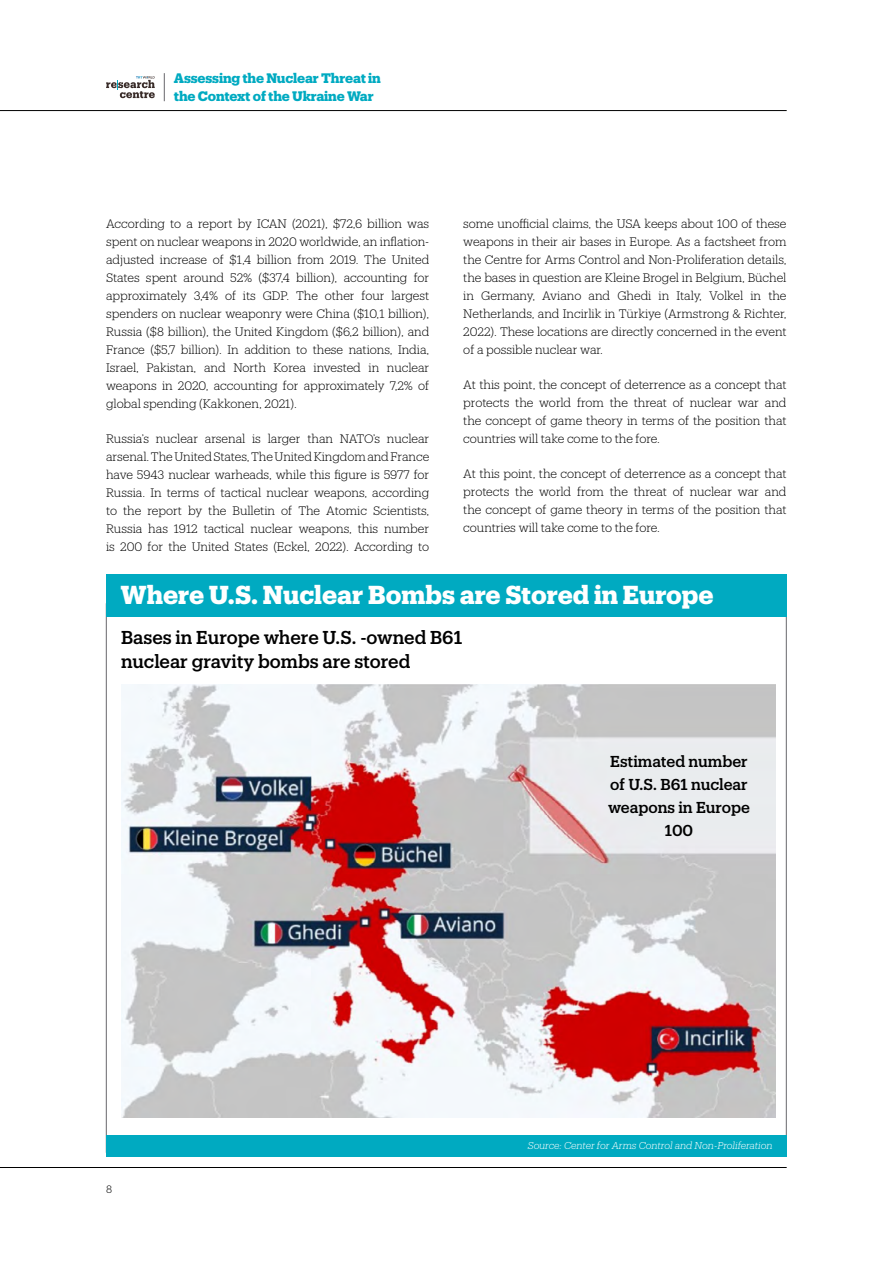
<style>
.page{position:relative;width:893px;height:1263px;background:#fff}
.page>*{position:absolute;margin:0;border:0;box-sizing:border-box;transform-origin:0 0}
.t1{font:700 25.5px "Produkt";color:#fff}
.t2{font:500 18.3px/23.4px "Produkt";letter-spacing:-.005em;color:#000}
.t3{font:500 15.45px/23.2px "Produkt";color:#000;text-align:center}
.t4{font:700 13.5px/18px "Produkt";letter-spacing:-.01em;color:#00aac1}
.t5{font:300 12px/18px "Produkt";letter-spacing:-.005em;color:#000;text-align:justify}
.t6{font:300 10.5px "Produkt";color:#000}
.t7{font:italic 300 9.75px "Produkt";letter-spacing:-.005em;color:#fff}
</style>
<div class="page">
<hr style="left:0;top:110px;width:787px;height:1px;background:#000">
<svg style="left:164px;top:73px;width:1px;height:28px"></svg>
<svg style="left:106px;top:76px;width:49px;height:22px"></svg>
<img style="left:121px;top:684px;width:654px;height:434px">
<hr style="left:0;top:1167px;width:787px;height:1px;background:#000">
<div style="left:106px;top:574px;width:680px;height:42px;background:#00aac1"></div>
<div style="left:106px;top:1135px;width:681px;height:22px;background:#00aac1"></div>
<p class="t4" style="left:174px;top:69px;width:208px">Assessing the Nuclear Threat in the Context of the Ukraine War</p>
<p class="t5" style="left:106px;top:214px;width:325px">According to a report by ICAN (2021), $72,6 billion was spent on nuclear weapons in 2020 worldwide, an inflation&shy;adjusted increase of $1,4 billion from 2019. The United States spent around 52% ($37,4 billion), accounting for approximately 3,4% of its GDP. The other four largest spenders on nuclear weaponry were China ($10,1 billion), Russia ($8 billion), the United Kingdom ($6,2 billion), and France ($5,7 billion). In addition to these nations, India, Israel, Pakistan, and North Korea invested in nuclear weapons in 2020, accounting for approximately 7,2% of global spending (Kakkonen, 2021).</p>
<p class="t5" style="left:106px;top:429px;width:325px">Russia’s nuclear arsenal is larger than NATO’s nuclear arsenal. The United States, The United Kingdom and France have 5943 nuclear warheads, while this figure is 5977 for Russia. In terms of tactical nuclear weapons, according to the report by the Bulletin of The Atomic Scientists, Russia has 1912 tactical nuclear weapons, this number is 200 for the United States (Eckel, 2022). According to</p>
<p class="t5" style="left:463px;top:214px;width:325px">some unofficial claims, the USA keeps about 100 of these weapons in their air bases in Europe. As a factsheet from the Centre for Arms Control and Non-Proliferation details, the bases in question are Kleine Brogel in Belgium, Büchel in Germany, Aviano and Ghedi in Italy, Volkel in the Netherlands, and Incirlik in Türkiye (Armstrong &amp; Richter, 2022). These locations are directly concerned in the event of a possible nuclear war.</p>
<p class="t5" style="left:463px;top:375px;width:325px">At this point, the concept of deterrence as a concept that protects the world from the threat of nuclear war and the concept of game theory in terms of the position that countries will take come to the fore.</p>
<p class="t5" style="left:463px;top:464px;width:325px">At this point, the concept of deterrence as a concept that protects the world from the threat of nuclear war and the concept of game theory in terms of the position that countries will take come to the fore.</p>
<h1 class="t1" style="left:121px;top:576px;width:595px">Where U.S. Nuclear Bombs are Stored in Europe</h1>
<h2 class="t2" style="left:121px;top:625px;width:343px">Bases in Europe where U.S. -owned B61 nuclear gravity bombs are stored</h2>
<p class="t3" style="left:608px;top:748px;width:143px">Estimated number of U.S. B61 nuclear weapons in Europe<br>100</p>
<p class="t6" style="left:106px;top:1182px;width:8px">8</p>
<p class="t7" style="left:528px;top:1139px;width:246px">Source: Center for Arms Control and Non-Proliferation</p>
</div>
